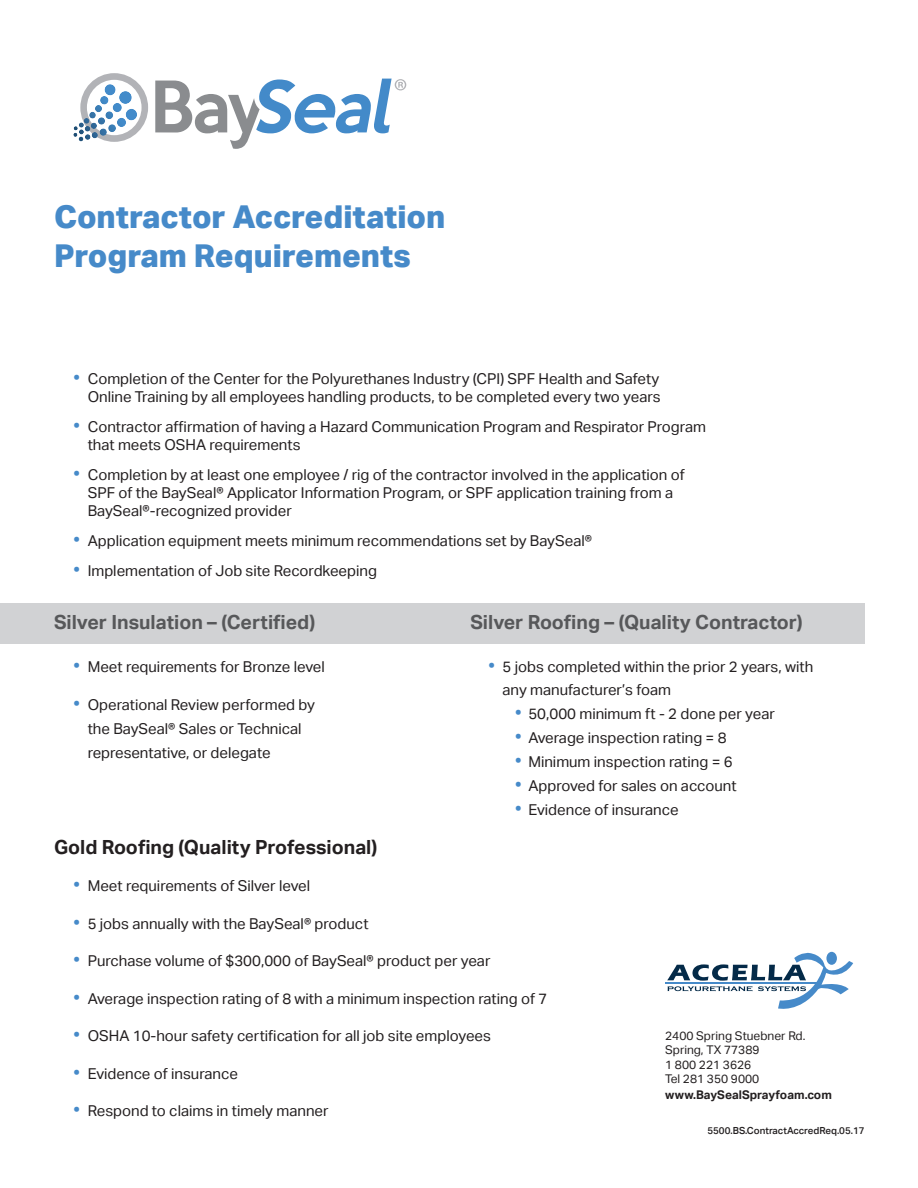
<style>
.page{position:relative;width:918px;height:1188px;background:#fff}
.page>*{position:absolute;margin:0;border:0;box-sizing:border-box;transform-origin:0 0}
.t1{font:800 31.5px/39px "Aktiv Grotesk";color:#468ac9}
.t2{font:700 19.5px "Aktiv Grotesk";color:#57585a}
.t3{font:700 19.5px "Aktiv Grotesk";color:#231f20}
.t4{font:15px/18px "Aktiv Grotesk";color:#231f20}
.t5{font:12px/14.4px "Aktiv Grotesk";color:#231f20}
.t6{font:700 12px "Aktiv Grotesk";color:#231f20}
.t7{font:500 9.75px "Aktiv Grotesk";color:#231f20}
.s1{font-size:18px;color:#468ac9}
</style>
<div class="page">
<div style="left:0;top:603px;width:864px;height:41px;background:#d1d2d4"></div>
<svg style="left:155px;top:79px;width:251px;height:70px"></svg>
<svg style="left:73px;top:73px;width:75px;height:69px"></svg>
<hr style="left:665px;top:983px;width:154px;height:1px;background:#468ac9">
<svg style="left:667px;top:952px;width:186px;height:57px"></svg>
<h1 class="t1" style="left:54px;top:200px;width:393px">Contractor Accreditation<br>Program Requirements</h1>
<p class="t4" style="left:74px;top:371px;width:589px;text-align:right"><span class="s1">•</span> Completion of the Center for the Polyurethanes Industry (CPI) SPF Health and Safety<br>Online Training by all employees handling products, to be completed every two years</p>
<p class="t4" style="left:88px;top:418px;width:620px;text-indent:-14px"><span class="s1">•</span> Contractor affirmation of having a Hazard Communication Program and Respirator Program that meets OSHA requirements</p>
<p class="t4" style="left:88px;top:467px;width:599px;text-indent:-14px"><span class="s1">•</span> Completion by at least one employee / rig of the contractor involved in the application of<br>SPF of the BaySeal® Applicator Information Program, or SPF application training from a<br>BaySeal®-recognized provider</p>
<p class="t4" style="left:74px;top:533px;width:520px"><span class="s1">•</span> Application equipment meets minimum recommendations set by BaySeal®</p>
<p class="t4" style="left:74px;top:562px;width:305px"><span class="s1">•</span> Implementation of Job site Recordkeeping</p>
<h2 class="t2" style="left:54px;top:611px;width:263px">Silver Insulation – (Certified)</h2>
<h2 class="t2" style="left:470px;top:611px;width:334px">Silver Roofing – (Quality Contractor)</h2>
<p class="t4" style="left:74px;top:658px;width:253px"><span class="s1">•</span> Meet requirements for Bronze level</p>
<p class="t4" style="left:88px;top:693px;width:229px;line-height:24px;text-indent:-14px"><span class="s1">•</span> Operational Review performed by the BaySeal® Sales or Technical representative, or delegate</p>
<p class="t4" style="left:503px;top:657px;width:312px;line-height:22.5px;text-indent:-14px"><span class="s1">•</span> 5 jobs completed within the prior 2 years, with any manufacturer’s foam</p>
<p class="t4" style="left:515px;top:705px;width:261px"><span class="s1">•</span> 50,000 minimum ft - 2 done per year</p>
<p class="t4" style="left:515px;top:729px;width:213px"><span class="s1">•</span> Average inspection rating = 8</p>
<p class="t4" style="left:515px;top:753px;width:219px"><span class="s1">•</span> Minimum inspection rating = 6</p>
<p class="t4" style="left:515px;top:777px;width:223px"><span class="s1">•</span> Approved for sales on account</p>
<p class="t4" style="left:515px;top:801px;width:165px"><span class="s1">•</span> Evidence of insurance</p>
<h2 class="t3" style="left:54px;top:836px;width:325px">Gold Roofing (Quality Professional)</h2>
<p class="t4" style="left:74px;top:878px;width:238px"><span class="s1">•</span> Meet requirements of Silver level</p>
<p class="t4" style="left:74px;top:915px;width:297px"><span class="s1">•</span> 5 jobs annually with the BaySeal® product</p>
<p class="t4" style="left:74px;top:953px;width:419px"><span class="s1">•</span> Purchase volume of $300,000 of BaySeal® product per year</p>
<p class="t4" style="left:74px;top:990px;width:475px"><span class="s1">•</span> Average inspection rating of 8 with a minimum inspection rating of 7</p>
<p class="t4" style="left:74px;top:1027px;width:419px"><span class="s1">•</span> OSHA 10-hour safety certification for all job site employees</p>
<p class="t4" style="left:74px;top:1065px;width:166px"><span class="s1">•</span> Evidence of insurance</p>
<p class="t4" style="left:74px;top:1102px;width:257px"><span class="s1">•</span> Respond to claims in timely manner</p>
<p class="t5" style="left:665px;top:1029px;width:142px">2400 Spring Stuebner Rd.<br>Spring, TX 77389<br>1 800 221 3626<br>Tel 281 350 9000</p>
<p class="t6" style="left:665px;top:1088px;width:168px">www.BaySealSprayfoam.com</p>
<p class="t7" style="left:707px;top:1127px;width:159px">5500.BS.ContractAccredReq.05.17</p>
</div>
